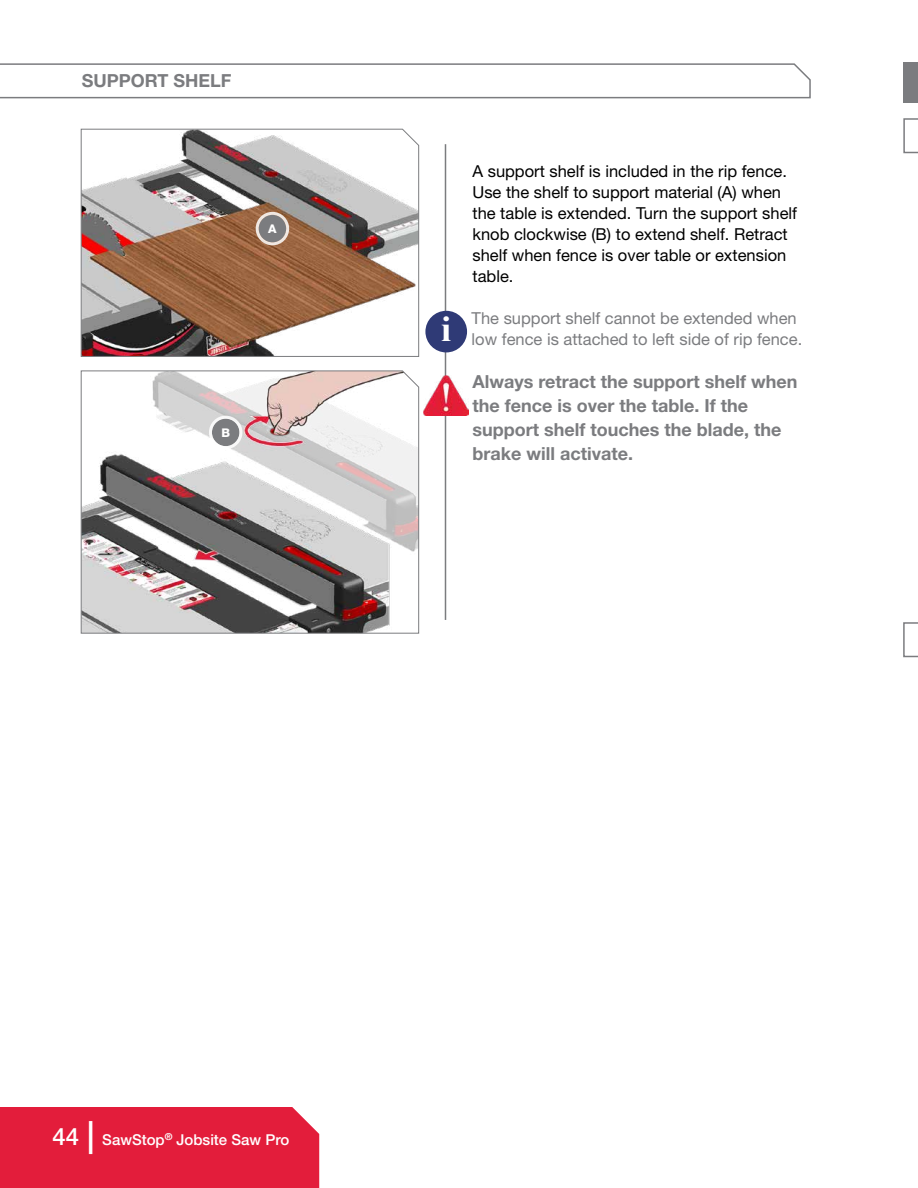
<style>
.page{position:relative;width:918px;height:1188px;background:#fff}
.page>*{position:absolute;margin:0;border:0;box-sizing:border-box;transform-origin:0 0}
.t1{font:700 18px/24px "Helvetica Neue LT Std";color:#7b7c7f}
.t2{font:16.5px/21px "Helvetica Neue LT Std";color:#000}
.t3{font:16.5px/21px "Helvetica Neue LT Std";color:#7b7c7f}
.t4{font:500 15px "Helvetica Neue LT Std";color:#fff}
.t5{font:800 12px "Helvetica Neue LT Std";color:#fff}
.s1{font-size:24px}
.s2{font-size:33px}
</style>
<div class="page">
<hr style="left:445px;top:144px;width:1px;height:476px;background:#7b7c7f">
<svg style="left:81px;top:129px;width:338px;height:228px"></svg>
<svg style="left:81px;top:371px;width:338px;height:263px"></svg>
<div style="left:259px;top:215px;width:27px;height:27px;background:#7b7c7f;border-radius:50%"></div>
<div style="left:256px;top:212px;width:33px;height:33px;border:3px solid #fff;border-radius:50%"></div>
<div style="left:212px;top:419px;width:27px;height:27px;background:#7b7c7f;border-radius:50%"></div>
<div style="left:209px;top:416px;width:33px;height:33px;border:3px solid #fff;border-radius:50%"></div>
<div style="left:425px;top:311px;width:42px;height:41px;background:#2f3a76;border-radius:50%"></div>
<svg style="left:903px;top:118px;width:15px;height:36px"></svg>
<div style="left:903px;top:62px;width:15px;height:41px;background:#7b7c7f"></div>
<svg style="left:903px;top:622px;width:15px;height:36px"></svg>
<svg style="left:0;top:63px;width:811px;height:36px"></svg>
<img style="left:423px;top:375px;width:46px;height:41px">
<div style="left:0;top:1107px;width:319px;height:81px;background:#e31d3b"></div>
<p class="t1" style="left:82px;top:69px;width:151px">SUPPORT SHELF</p>
<p class="t5" style="left:268px;top:221px;width:10px">A</p>
<p class="t5" style="left:221px;top:425px;width:10px">B</p>
<p class="t2" style="left:472px;top:160px;width:326px">A support shelf is included in the rip fence.<br>Use the shelf to support material (A) when the table is extended. Turn the support shelf knob clockwise (B) to extend shelf. Retract shelf when fence is over table or extension table.</p>
<p class="t3" style="left:441px;top:308px;width:362px;text-indent:30px">The support shelf cannot be extended when <sup>i</sup> low fence is attached to left side of rip fence.</p>
<p class="t1" style="left:472px;top:369px;width:326px">Always retract the support shelf when the fence is over the table. If the support shelf touches the blade, the brake will activate.</p>
<p class="t4" style="left:52px;top:1131px;width:238px"><span class="s1">44</span> <span class="s2">|</span> SawStop<sup>®</sup> Jobsite Saw Pro</p>
</div>
